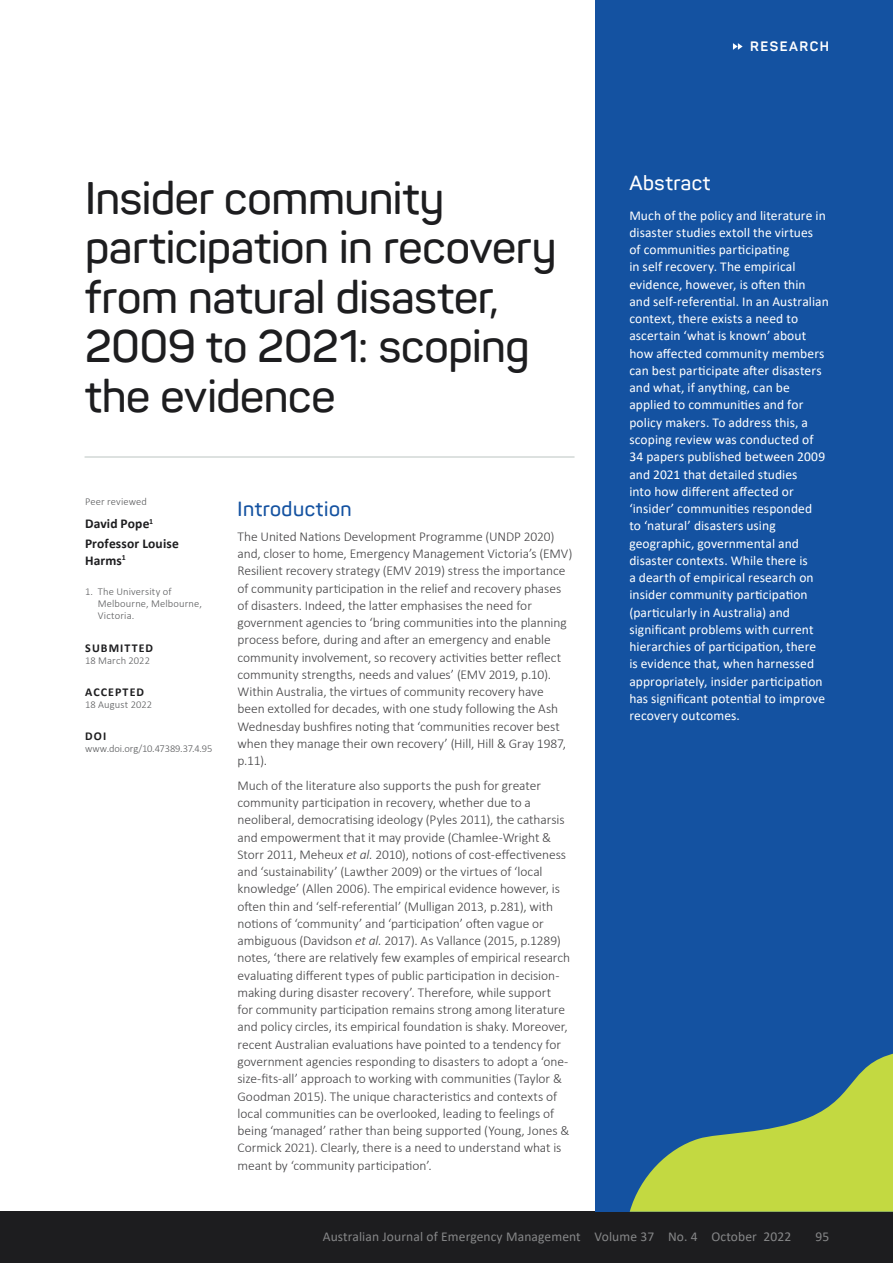
<style>
.page{position:relative;width:893px;height:1263px;background:#fff}
.page>*{position:absolute;margin:0;border:0;box-sizing:border-box;transform-origin:0 0}
.t1{font:600 45px/49.5px "Panton";letter-spacing:-.005em;color:#1d1d1f}
.t2{font:600 20.25px "Panton";letter-spacing:.03em;color:#1452a1}
.t3{font:600 20.25px "Panton";letter-spacing:.03em;color:#fff}
.t4{font:300 13.5px/17.2px "Calibri";letter-spacing:-.005em;color:#414042}
.t5{font:13.5px/17.2px "Calibri";letter-spacing:.005em;color:#fff}
.t6{font:13.5px "Calibri";letter-spacing:.01em;color:#868788}
.t7{font:700 13.5px/19.6px "Calibri";letter-spacing:.01em;color:#1d1d1f}
.t8{font:700 13.5px "Panton";letter-spacing:.11em;color:#fff}
.t9{font:700 12px "Calibri";letter-spacing:.09em;color:#1d1d1f}
.t10{font:300 10.5px/12px "Calibri";letter-spacing:.015em;color:#58595b}
.t11{font:300 10.5px "Calibri";letter-spacing:-.01em;color:#58595b}
.s1{font-style:italic}
</style>
<div class="page">
<div style="left:596px;top:0;width:297px;height:81px;background:#1452a1"></div>
<svg style="left:733px;top:43px;width:10px;height:7px"></svg>
<div style="left:0;top:1212px;width:893px;height:51px;background:#1d1d1f"></div>
<div style="left:596px;top:81px;width:297px;height:1131px;background:#1452a1"></div>
<svg style="left:630px;top:1053px;width:263px;height:159px"></svg>
<hr style="left:85px;top:456px;width:489px;height:2px;background:#d2d8d6">
<h1 class="t1" style="left:85px;top:173px;width:473px">Insider community participation in recovery from natural disaster,<br>2009 to 2021: scoping the evidence</h1>
<p class="t10" style="left:85px;top:495px;width:64px">Peer reviewed</p>
<p class="t7" style="left:85px;top:514px;width:95px">David Pope<sup>1<br></sup>Professor Louise</p>
<p class="t7" style="left:85px;top:550px;width:42px">Harms<sup>1</sup></p>
<p class="t10" style="left:98px;top:585px;width:106px;text-indent:-13px">1. The University of<br>Melbourne, Melbourne,<br>Victoria.</p>
<p class="t9" style="left:85px;top:639px;width:69px">SUBMITTED</p>
<p class="t10" style="left:85px;top:654px;width:66px">18 March 2022</p>
<p class="t9" style="left:85px;top:683px;width:60px">ACCEPTED</p>
<p class="t10" style="left:85px;top:698px;width:69px">18 August 2022</p>
<p class="t9" style="left:85px;top:728px;width:23px">DOI</p>
<p class="t11" style="left:85px;top:742px;width:129px">www.doi.org/10.47389.37.4.95</p>
<h2 class="t2" style="left:237px;top:497px;width:116px">Introduction</h2>
<p class="t4" style="left:237px;top:528px;width:336px">The United Nations Development Programme (UNDP 2020) and, closer to home, Emergency Management Victoria’s (EMV)<br>Resilient recovery strategy (EMV 2019) stress the importance of community participation in the relief and recovery phases of disasters. Indeed, the latter emphasises the need for government agencies to ‘bring communities into the planning process before, during and after an emergency and enable community involvement, so recovery activities better reflect community strengths, needs and values’ (EMV 2019, p.10).<br>Within Australia, the virtues of community recovery have been extolled for decades, with one study following the Ash Wednesday bushfires noting that ‘communities recover best when they manage their own recovery’ (Hill, Hill &amp; Gray 1987, p.11).</p>
<p class="t4" style="left:237px;top:777px;width:334px">Much of the literature also supports the push for greater community participation in recovery, whether due to a neoliberal, democratising ideology (Pyles 2011), the catharsis and empowerment that it may provide (Chamlee-Wright &amp; Storr 2011, Meheux <span class="s1">et al.</span> 2010), notions of cost-effectiveness and ‘sustainability’ (Lawther 2009) or the virtues of ‘local knowledge’ (Allen 2006). The empirical evidence however, is often thin and ‘self-referential’ (Mulligan 2013, p.281), with notions of ‘community’ and ‘participation’ often vague or ambiguous (Davidson <span class="s1">et al.</span> 2017). As Vallance (2015, p.1289) notes, ‘there are relatively few examples of empirical research evaluating different types of public participation in decision&shy;making during disaster recovery’. Therefore, while support<br>for community participation remains strong among literature and policy circles, its empirical foundation is shaky. Moreover, recent Australian evaluations have pointed to a tendency for government agencies responding to disasters to adopt a ‘one&shy;size-fits-all’ approach to working with communities (Taylor &amp; Goodman 2015). The unique characteristics and contexts of local communities can be overlooked, leading to feelings of being ‘managed’ rather than being supported (Young, Jones &amp; Cormick 2021). Clearly, there is a need to understand what is meant by ‘community participation’.</p>
<p class="t8" style="left:750px;top:38px;width:80px">RESEARCH</p>
<h2 class="t3" style="left:629px;top:170px;width:83px">Abstract</h2>
<p class="t5" style="left:629px;top:206px;width:201px">Much of the policy and literature in disaster studies extoll the virtues<br>of communities participating<br>in self recovery. The empirical evidence, however, is often thin and self-referential. In an Australian context, there exists a need to ascertain ‘what is known’ about how affected community members can best participate after disasters and what, if anything, can be applied to communities and for policy makers. To address this, a scoping review was conducted of 34 papers published between 2009 and 2021 that detailed studies<br>into how different affected or ‘insider’ communities responded<br>to ‘natural’ disasters using geographic, governmental and disaster contexts. While there is<br>a dearth of empirical research on insider community participation (particularly in Australia) and significant problems with current hierarchies of participation, there<br>is evidence that, when harnessed appropriately, insider participation has significant potential to improve recovery outcomes.</p>
<p class="t6" style="left:323px;top:1227px;width:470px">Australian Journal of Emergency Management Volume 37 No. 4 October 2022</p>
<p class="t6" style="left:815px;top:1227px;width:15px">95</p>
</div>
